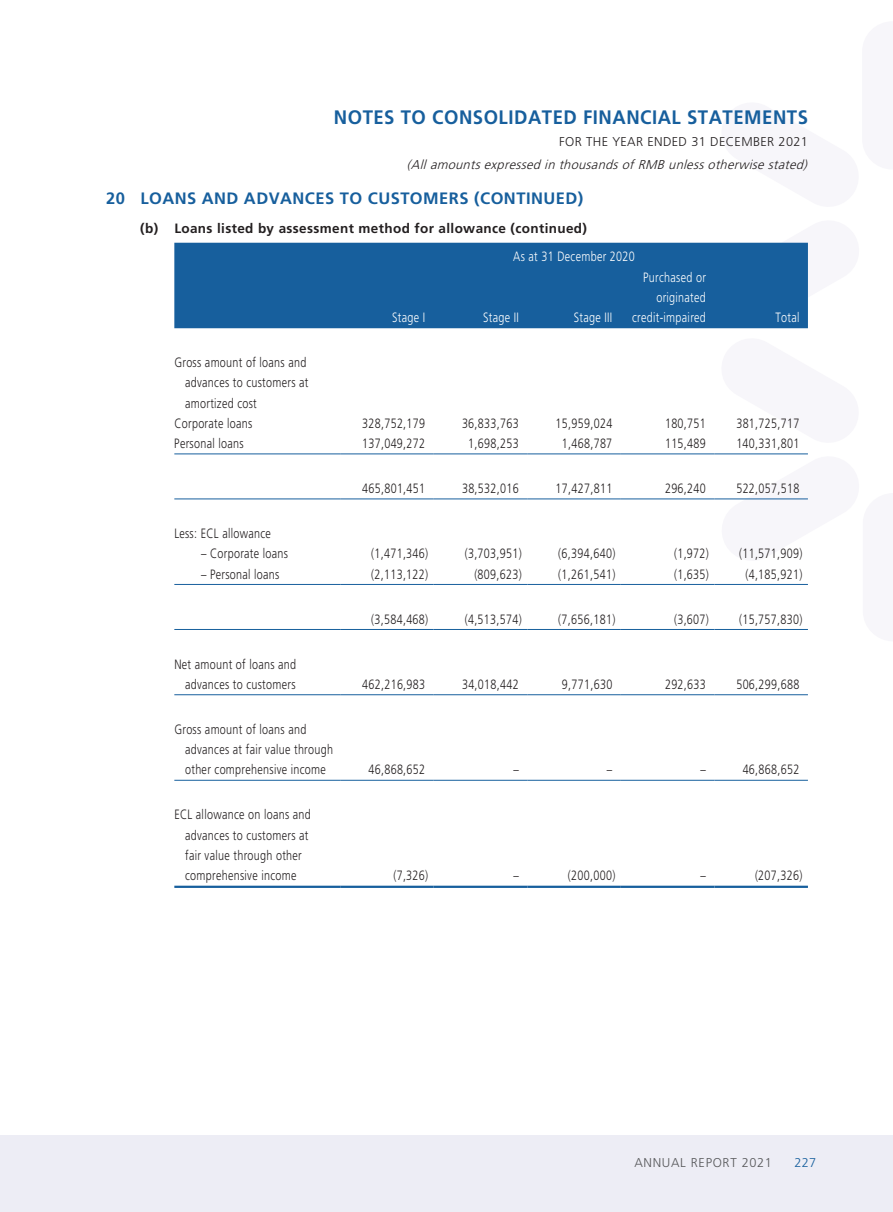
<style>
.page{position:relative;width:893px;height:1212px;background:#fff}
.page>*{position:absolute;margin:0;border:0;box-sizing:border-box;transform-origin:0 0}
.t1{font:700 19.5px "Frutiger LT Std";letter-spacing:.03em;color:#175f9d;scale:.95 1}
.t2{font:700 16.5px "Frutiger LT Std";letter-spacing:.03em;color:#175f9d}
.t3{font:300 13.5px/20.2px "Frutiger LT Std";letter-spacing:.03em;color:#231f20;scale:.8 1}
.t4{font:300 13.5px/20.2px "Frutiger LT Std";letter-spacing:.03em;color:#fff;text-align:right;scale:.8 1}
.t5{font:700 13.5px "Frutiger LT Std";letter-spacing:.03em;color:#231f20}
.t6{font:italic 300 12.75px "Frutiger LT Std";color:#231f20}
.t7{font:300 12.75px "Frutiger LT Std";letter-spacing:.03em;color:#231f20}
.t8{font:300 12.75px "Frutiger LT Std";letter-spacing:.055em;color:#57585a}
.t9{font:300 12.75px "Frutiger LT Std";color:#175f9d}
</style>
<div class="page">
<svg style="left:717px;top:242px;width:91px;height:342px"></svg>
<div style="left:0;top:1135px;width:893px;height:77px;background:#ededf5"></div>
<div style="left:174px;top:243px;width:634px;height:85px;background:#175f9d"></div>
<hr style="left:174px;top:453px;width:166px;height:1px;background:#175f9d">
<hr style="left:340px;top:453px;width:94px;height:1px;background:#175f9d">
<hr style="left:434px;top:453px;width:93px;height:1px;background:#175f9d">
<hr style="left:527px;top:453px;width:94px;height:1px;background:#175f9d">
<hr style="left:621px;top:453px;width:93px;height:1px;background:#175f9d">
<hr style="left:714px;top:453px;width:94px;height:1px;background:#175f9d">
<hr style="left:174px;top:498px;width:166px;height:1px;background:#175f9d">
<hr style="left:340px;top:498px;width:94px;height:1px;background:#175f9d">
<hr style="left:434px;top:498px;width:93px;height:1px;background:#175f9d">
<hr style="left:527px;top:498px;width:94px;height:1px;background:#175f9d">
<hr style="left:621px;top:498px;width:93px;height:1px;background:#175f9d">
<hr style="left:714px;top:498px;width:94px;height:1px;background:#175f9d">
<hr style="left:174px;top:584px;width:166px;height:1px;background:#175f9d">
<hr style="left:340px;top:584px;width:94px;height:1px;background:#175f9d">
<hr style="left:434px;top:584px;width:93px;height:1px;background:#175f9d">
<hr style="left:527px;top:584px;width:94px;height:1px;background:#175f9d">
<hr style="left:621px;top:584px;width:93px;height:1px;background:#175f9d">
<hr style="left:714px;top:584px;width:94px;height:1px;background:#175f9d">
<hr style="left:174px;top:629px;width:166px;height:1px;background:#175f9d">
<hr style="left:340px;top:629px;width:94px;height:1px;background:#175f9d">
<hr style="left:434px;top:629px;width:93px;height:1px;background:#175f9d">
<hr style="left:527px;top:629px;width:94px;height:1px;background:#175f9d">
<hr style="left:621px;top:629px;width:93px;height:1px;background:#175f9d">
<hr style="left:714px;top:629px;width:94px;height:1px;background:#175f9d">
<hr style="left:174px;top:694px;width:166px;height:1px;background:#175f9d">
<hr style="left:340px;top:694px;width:94px;height:1px;background:#175f9d">
<hr style="left:434px;top:694px;width:93px;height:1px;background:#175f9d">
<hr style="left:527px;top:694px;width:94px;height:1px;background:#175f9d">
<hr style="left:621px;top:694px;width:93px;height:1px;background:#175f9d">
<hr style="left:714px;top:694px;width:94px;height:1px;background:#175f9d">
<hr style="left:174px;top:780px;width:166px;height:1px;background:#175f9d">
<hr style="left:340px;top:780px;width:94px;height:1px;background:#175f9d">
<hr style="left:434px;top:780px;width:93px;height:1px;background:#175f9d">
<hr style="left:527px;top:780px;width:94px;height:1px;background:#175f9d">
<hr style="left:621px;top:780px;width:93px;height:1px;background:#175f9d">
<hr style="left:714px;top:780px;width:94px;height:1px;background:#175f9d">
<hr style="left:174px;top:886px;width:166px;height:2px;background:#175f9d">
<hr style="left:340px;top:886px;width:94px;height:2px;background:#175f9d">
<hr style="left:434px;top:886px;width:93px;height:2px;background:#175f9d">
<hr style="left:527px;top:886px;width:94px;height:2px;background:#175f9d">
<hr style="left:621px;top:886px;width:93px;height:2px;background:#175f9d">
<hr style="left:714px;top:886px;width:94px;height:2px;background:#175f9d">
<h1 class="t1" style="left:334px;top:105px;width:501px">NOTES TO CONSOLIDATED FINANCIAL STATEMENTS</h1>
<p class="t7" style="left:559px;top:135px;width:250px">FOR THE YEAR ENDED 31 DECEMBER 2021</p>
<p class="t6" style="left:407px;top:157px;width:405px">(Allamountsexpressed in thousandsofRMB unlessotherwise stated)</p>
<p class="t2" style="left:106px;top:188px;width:478px">20 LOANS AND ADVANCES TO CUSTOMERS (CONTINUED)</p>
<p class="t5" style="left:140px;top:220px;width:448px">(b) Loans listed by assessment method for allowance (continued)</p>
<p class="t4" style="left:513px;top:247px;width:153px">As at 31 December 2020</p>
<p class="t4" style="left:392px;top:307px;width:43px">Stage I</p>
<p class="t4" style="left:483px;top:307px;width:46px">Stage II</p>
<p class="t4" style="left:574px;top:307px;width:50px">Stage III</p>
<p class="t4" style="left:632px;top:267px;width:94px">Purchased or originated credit-impaired</p>
<p class="t4" style="left:775px;top:307px;width:32px">Total</p>
<p class="t3" style="left:174px;top:352px;width:167px">Gross amount of loans and</p>
<p class="t3" style="left:185px;top:373px;width:156px">advances to customers at</p>
<p class="t3" style="left:185px;top:393px;width:91px">amortized cost</p>
<p class="t3" style="left:174px;top:413px;width:99px">Corporate loans</p>
<p class="t3" style="left:362px;top:413px;width:80px">328,752,179</p>
<p class="t3" style="left:462px;top:413px;width:72px">36,833,763</p>
<p class="t3" style="left:556px;top:413px;width:72px">15,959,024</p>
<p class="t3" style="left:665px;top:413px;width:53px">180,751</p>
<p class="t3" style="left:736px;top:413px;width:80px">381,725,717</p>
<p class="t3" style="left:174px;top:433px;width:88px">Personal loans</p>
<p class="t3" style="left:362px;top:433px;width:80px">137,049,272</p>
<p class="t3" style="left:468px;top:433px;width:65px">1,698,253</p>
<p class="t3" style="left:562px;top:433px;width:65px">1,468,787</p>
<p class="t3" style="left:665px;top:433px;width:53px">115,489</p>
<p class="t3" style="left:736px;top:433px;width:80px">140,331,801</p>
<p class="t3" style="left:362px;top:478px;width:80px">465,801,451</p>
<p class="t3" style="left:462px;top:478px;width:72px">38,532,016</p>
<p class="t3" style="left:556px;top:478px;width:72px">17,427,811</p>
<p class="t3" style="left:665px;top:478px;width:53px">296,240</p>
<p class="t3" style="left:736px;top:478px;width:80px">522,057,518</p>
<p class="t3" style="left:174px;top:523px;width:122px">Less: ECL allowance</p>
<p class="t3" style="left:201px;top:544px;width:110px">– Corporate loans</p>
<p class="t3" style="left:371px;top:544px;width:73px">(1,471,346)</p>
<p class="t3" style="left:465px;top:544px;width:73px">(3,703,951)</p>
<p class="t3" style="left:558px;top:544px;width:73px">(6,394,640)</p>
<p class="t3" style="left:674px;top:544px;width:45px">(1,972)</p>
<p class="t3" style="left:739px;top:544px;width:81px">(11,571,909)</p>
<p class="t3" style="left:201px;top:564px;width:99px">– Personal loans</p>
<p class="t3" style="left:371px;top:564px;width:73px">(2,113,122)</p>
<p class="t3" style="left:474px;top:564px;width:61px">(809,623)</p>
<p class="t3" style="left:558px;top:564px;width:73px">(1,261,541)</p>
<p class="t3" style="left:674px;top:564px;width:45px">(1,635)</p>
<p class="t3" style="left:745px;top:564px;width:73px">(4,185,921)</p>
<p class="t3" style="left:371px;top:609px;width:73px">(3,584,468)</p>
<p class="t3" style="left:465px;top:609px;width:73px">(4,513,574)</p>
<p class="t3" style="left:558px;top:609px;width:73px">(7,656,181)</p>
<p class="t3" style="left:674px;top:609px;width:45px">(3,607)</p>
<p class="t3" style="left:739px;top:609px;width:81px">(15,757,830)</p>
<p class="t3" style="left:174px;top:654px;width:154px;text-align:right">Net amount of loans and advances to customers</p>
<p class="t3" style="left:362px;top:674px;width:80px">462,216,983</p>
<p class="t3" style="left:462px;top:674px;width:72px">34,018,442</p>
<p class="t3" style="left:562px;top:674px;width:65px">9,771,630</p>
<p class="t3" style="left:665px;top:674px;width:53px">292,633</p>
<p class="t3" style="left:736px;top:674px;width:80px">506,299,688</p>
<p class="t3" style="left:185px;top:719px;width:186px;text-indent:-11px">Gross amount of loans and advances at fair value through other comprehensive income</p>
<p class="t3" style="left:185px;top:805px;width:159px;text-indent:-11px">ECL allowance on loans and advances to customers at fair value through other comprehensive income</p>
<p class="t3" style="left:368px;top:760px;width:72px">46,868,652</p>
<p class="t3" style="left:513px;top:760px;width:8px">–</p>
<p class="t3" style="left:607px;top:760px;width:8px">–</p>
<p class="t3" style="left:700px;top:760px;width:8px">–</p>
<p class="t3" style="left:743px;top:760px;width:72px">46,868,652</p>
<p class="t3" style="left:393px;top:865px;width:45px">(7,326)</p>
<p class="t3" style="left:513px;top:865px;width:8px">–</p>
<p class="t3" style="left:568px;top:865px;width:61px">(200,000)</p>
<p class="t3" style="left:700px;top:865px;width:8px">–</p>
<p class="t3" style="left:755px;top:865px;width:61px">(207,326)</p>
<p class="t8" style="left:634px;top:1156px;width:139px">ANNUAL REPORT 2021</p>
<p class="t9" style="left:794px;top:1156px;width:23px">227</p>
</div>
